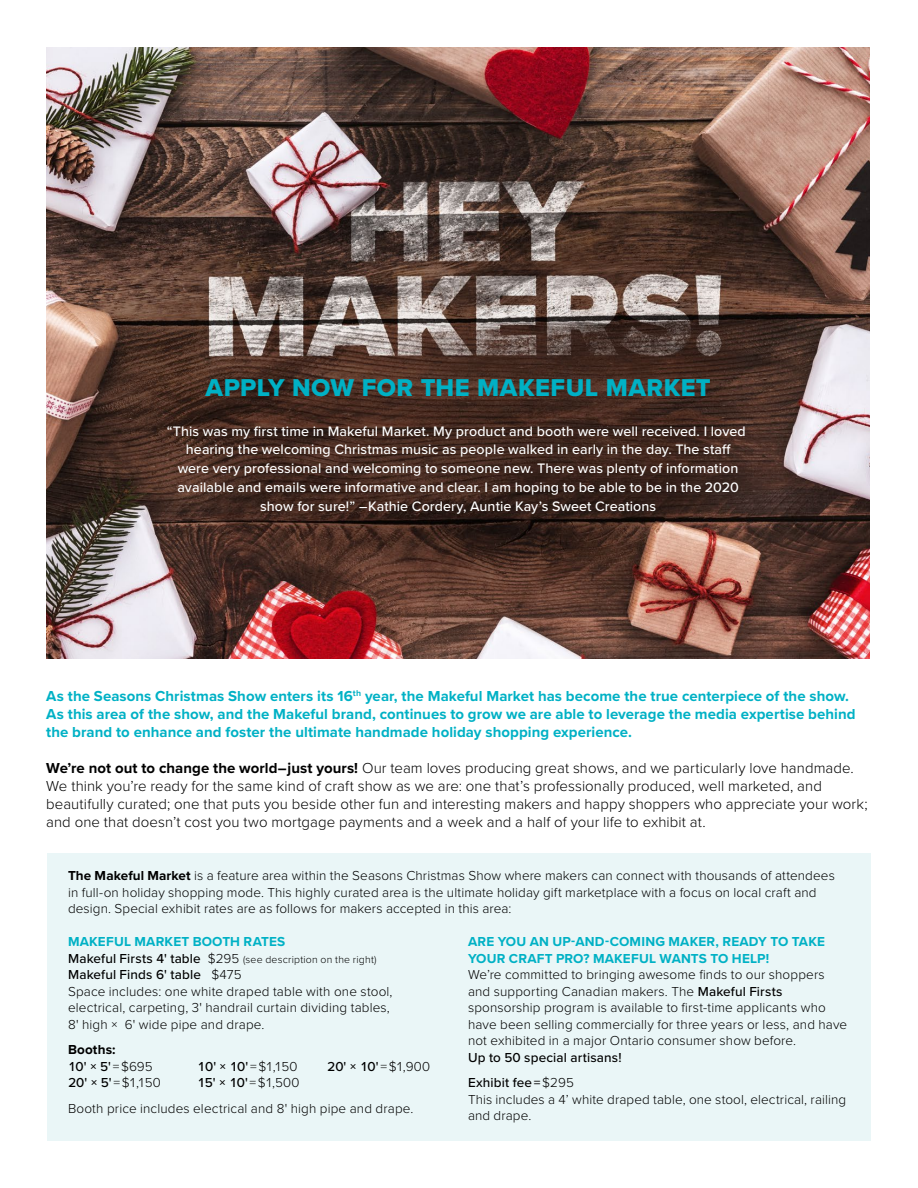
<style>
.page{position:relative;width:918px;height:1188px;background:#fff}
.page>*{position:absolute;margin:0;border:0;box-sizing:border-box;transform-origin:0 0}
.t1{font:25.2px "Proxima Nova Extrabld";letter-spacing:.02em;color:#00b1c5}
.t2{font:300 15px/18px "Proxima Nova";letter-spacing:.005em;color:#000}
.t3{font:700 15px/18px "Proxima Nova";letter-spacing:.005em;color:#00b1c5}
.t4{font:500 14.25px/18.8px "Proxima Nova";letter-spacing:.005em;color:#fff;text-align:center}
.t5{font:300 13.5px/16.5px "Proxima Nova";letter-spacing:.01em;color:#000}
.t6{font:500 13.5px/16.5px "Proxima Nova";letter-spacing:.01em;color:#000}
.t7{font:700 13.5px/16.5px "Proxima Nova";letter-spacing:.015em;color:#00b1c5}
.t8{font:700 13.5px "Proxima Nova";letter-spacing:.01em;color:#000}
.t9{font:300 10.5px "Proxima Nova";letter-spacing:.02em;color:#000}
.s1{font-weight:700}
.s2{font-weight:500;font-size:13.5px}
.s3{font-size:13.5px}
.s4{font-weight:300}
.s5{font-weight:500}
</style>
<div class="page">
<div style="left:47px;top:853px;width:824px;height:288px;background:#eaf6f7"></div>
<img style="left:46px;top:48px;width:824px;height:610px">
<p class="t1" style="left:206px;top:372px;width:507px">APPLY NOW FOR THE MAKEFUL MARKET</p>
<p class="t4" style="left:167px;top:422px;width:580px">“This was my first time in Makeful Market. My product and booth were well received. I loved hearing the welcoming Christmas music as people walked in early in the day. The staff were very professional and welcoming to someone new. There was plenty of information available and emails were informative and clear. I am hoping to be able to be in the 2020 show for sure!” –Kathie Cordery, Auntie Kay’s Sweet Creations</p>
<p class="t3" style="left:46px;top:687px;width:811px">As the Seasons Christmas Show enters its 16<sup>th</sup> year, the Makeful Market has become the true centerpiece of the show.<br>As this area of the show, and the Makeful brand, continues to grow we are able to leverage the media expertise behind the brand to enhance and foster the ultimate handmade holiday shopping experience.</p>
<p class="t2" style="left:46px;top:759px;width:823px"><span class="s1">We’re not out to change the world–just yours!</span> Our team loves producing great shows, and we particularly love handmade.<br>We think you’re ready for the same kind of craft show as we are: one that’s professionally produced, well marketed, and beautifully curated; one that puts you beside other fun and interesting makers and happy shoppers who appreciate your work; and one that doesn’t cost you two mortgage payments and a week and a half of your life to exhibit at.</p>
<p class="t5" style="left:68px;top:868px;width:768px"><span class="s1">The Makeful Market</span> is a feature area within the Seasons Christmas Show where makers can connect with thousands of attendees in full-on holiday shopping mode. This highly curated area is the ultimate holiday gift marketplace with a focus on local craft and design. Special exhibit rates are as follows for makers accepted in this area:</p>
<p class="t7" style="left:68px;top:934px;width:219px">MAKEFUL MARKET BOOTH RATES</p>
<p class="t9" style="left:68px;top:953px;width:310px"><span class="s2">Makeful Firsts 4' table</span> <span class="s3">$295</span> (see description on the right)</p>
<p class="t6" style="left:68px;top:967px;width:175px">Makeful Finds 6' table <span class="s4">$475</span></p>
<p class="t5" style="left:68px;top:983px;width:326px">Space includes: one white draped table with one stool, electrical, carpeting, 3' handrail curtain dividing tables,<br>8' high × 6' wide pipe and drape.</p>
<p class="t8" style="left:68px;top:1042px;width:49px">Booths:</p>
<p class="t6" style="left:68px;top:1058px;width:94px">10' × 5' <span class="s4">= $695<br></span>20' × 5' <span class="s4">= $1,150</span></p>
<p class="t6" style="left:198px;top:1058px;width:103px">10' × 10' <span class="s4">= $1,150<br></span>15' × 10' <span class="s4">= $1,500</span></p>
<p class="t6" style="left:327px;top:1058px;width:104px">20' × 10' <span class="s4">= $1,900</span></p>
<p class="t5" style="left:68px;top:1100px;width:347px">Booth price includes electrical and 8' high pipe and drape.</p>
<p class="t7" style="left:468px;top:934px;width:358px">ARE YOU AN UP-AND-COMING MAKER, READY TO TAKE<br>YOUR CRAFT PRO? MAKEFUL WANTS TO HELP!</p>
<p class="t5" style="left:468px;top:967px;width:381px">We’re committed to bringing awesome finds to our shoppers and supporting Canadian makers. The <span class="s5">Makeful Firsts </span>sponsorship program is available to first-time applicants who have been selling commercially for three years or less, and have not exhibited in a major Ontario consumer show before.</p>
<p class="t6" style="left:468px;top:1049px;width:155px">Up to 50 special artisans!</p>
<p class="t6" style="left:468px;top:1075px;width:107px">Exhibit fee = <span class="s4">$295</span></p>
<p class="t5" style="left:468px;top:1091px;width:380px">This includes a 4’ white draped table, one stool, electrical, railing and drape.</p>
</div>
